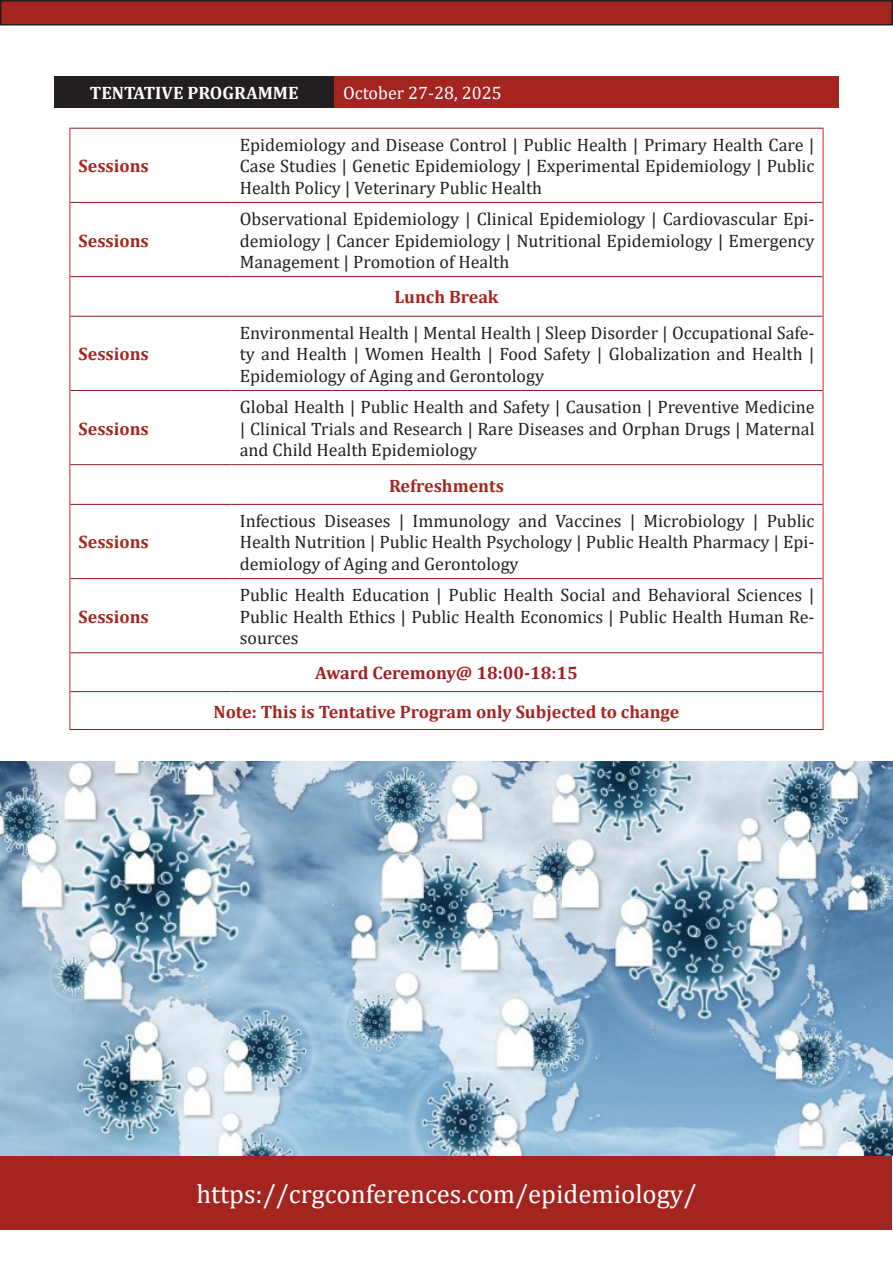
<style>
.page{position:relative;width:893px;height:1263px;background:#fff}
.page>*{position:absolute;margin:0;border:0;box-sizing:border-box;transform-origin:0 0}
.t1{font:26.7px "Cambria";color:#fff}
.t2{font:18px/21.6px "Cambria";color:#231f20;text-align:justify}
.t3{font:700 18px "Cambria";color:#a42520}
.t4{font:700 18px "Cambria";color:#a41d20}
.t5{font:700 18px "Cambria";color:#fff}
.t6{font:18px "Cambria";color:#fff}
</style>
<div class="page">
<hr style="left:70px;top:128px;width:161px;height:1px;background:#8b171a">
<hr style="left:231px;top:128px;width:592px;height:1px;background:#8b171a">
<hr style="left:70px;top:129px;width:1px;height:73px;background:#d1232a">
<hr style="left:823px;top:129px;width:1px;height:73px;background:#d1232a">
<hr style="left:70px;top:202px;width:1px;height:75px;background:#d1232a">
<hr style="left:823px;top:202px;width:1px;height:75px;background:#d1232a">
<hr style="left:70px;top:277px;width:1px;height:39px;background:#d1232a">
<hr style="left:823px;top:277px;width:1px;height:39px;background:#d1232a">
<hr style="left:70px;top:316px;width:1px;height:74px;background:#d1232a">
<hr style="left:823px;top:316px;width:1px;height:74px;background:#d1232a">
<hr style="left:70px;top:390px;width:1px;height:75px;background:#d1232a">
<hr style="left:823px;top:390px;width:1px;height:75px;background:#d1232a">
<hr style="left:70px;top:465px;width:1px;height:39px;background:#d1232a">
<hr style="left:823px;top:465px;width:1px;height:39px;background:#d1232a">
<hr style="left:70px;top:504px;width:1px;height:75px;background:#d1232a">
<hr style="left:823px;top:504px;width:1px;height:75px;background:#d1232a">
<hr style="left:70px;top:579px;width:1px;height:74px;background:#d1232a">
<hr style="left:823px;top:579px;width:1px;height:74px;background:#d1232a">
<hr style="left:70px;top:653px;width:1px;height:39px;background:#d1232a">
<hr style="left:823px;top:653px;width:1px;height:39px;background:#d1232a">
<hr style="left:70px;top:692px;width:1px;height:37px;background:#d1232a">
<hr style="left:823px;top:692px;width:1px;height:37px;background:#d1232a">
<hr style="left:70px;top:202px;width:161px;height:1px;background:#8b171a">
<hr style="left:231px;top:202px;width:592px;height:1px;background:#8b171a">
<hr style="left:70px;top:276px;width:161px;height:1px;background:#8b171a">
<hr style="left:231px;top:276px;width:592px;height:1px;background:#8b171a">
<hr style="left:70px;top:316px;width:161px;height:1px;background:#8b171a">
<hr style="left:231px;top:316px;width:592px;height:1px;background:#8b171a">
<hr style="left:70px;top:390px;width:161px;height:1px;background:#8b171a">
<hr style="left:231px;top:390px;width:592px;height:1px;background:#8b171a">
<hr style="left:70px;top:464px;width:161px;height:1px;background:#8b171a">
<hr style="left:231px;top:464px;width:592px;height:1px;background:#8b171a">
<hr style="left:70px;top:504px;width:161px;height:1px;background:#8b171a">
<hr style="left:231px;top:504px;width:592px;height:1px;background:#8b171a">
<hr style="left:70px;top:578px;width:161px;height:1px;background:#8b171a">
<hr style="left:231px;top:578px;width:592px;height:1px;background:#8b171a">
<hr style="left:70px;top:652px;width:161px;height:1px;background:#8b171a">
<hr style="left:231px;top:652px;width:592px;height:1px;background:#8b171a">
<hr style="left:70px;top:691px;width:161px;height:1px;background:#8b171a">
<hr style="left:231px;top:691px;width:592px;height:1px;background:#8b171a">
<hr style="left:70px;top:729px;width:161px;height:1px;background:#8b171a">
<hr style="left:231px;top:729px;width:592px;height:1px;background:#8b171a">
<div style="left:54px;top:76px;width:280px;height:31px;background:#231f20"></div>
<div style="left:334px;top:76px;width:505px;height:31px;background:#a42520"></div>
<div style="left:1px;top:1px;width:891px;height:24px;background:#a42520"></div>
<div style="left:0;top:0;width:893px;height:26px;border:2px solid #231f20"></div>
<img style="left:0;top:761px;width:893px;height:395px">
<div style="left:1px;top:1156px;width:891px;height:73px;background:#a42520"></div>
<p class="t5" style="left:90px;top:80px;width:210px">TENTATIVE PROGRAMME</p>
<p class="t6" style="left:343px;top:82px;width:160px">October 27-28, 2025</p>
<p class="t3" style="left:78px;top:153px;width:72px">Sessions</p>
<p class="t3" style="left:78px;top:228px;width:72px">Sessions</p>
<p class="t3" style="left:78px;top:341px;width:72px">Sessions</p>
<p class="t3" style="left:78px;top:416px;width:72px">Sessions</p>
<p class="t3" style="left:78px;top:530px;width:72px">Sessions</p>
<p class="t3" style="left:78px;top:604px;width:72px">Sessions</p>
<p class="t2" style="left:240px;top:134px;width:576px">Epidemiology and Disease Control | Public Health | Primary Health Care | Case Studies | Genetic Epidemiology | Experimental Epidemiology | Public Health Policy | Veterinary Public Health</p>
<p class="t2" style="left:240px;top:208px;width:576px">Observational Epidemiology | Clinical Epidemiology | Cardiovascular Epi&shy;demiology | Cancer Epidemiology | Nutritional Epidemiology | Emergency Management | Promotion of Health</p>
<p class="t3" style="left:394px;top:285px;width:106px">Lunch Break</p>
<p class="t2" style="left:240px;top:322px;width:576px">Environmental Health | Mental Health | Sleep Disorder | Occupational Safe&shy;ty and Health | Women Health | Food Safety | Globalization and Health | Epidemiology of Aging and Gerontology</p>
<p class="t2" style="left:240px;top:396px;width:576px">Global Health | Public Health and Safety | Causation | Preventive Medicine | Clinical Trials and Research | Rare Diseases and Orphan Drugs | Maternal and Child Health Epidemiology</p>
<p class="t3" style="left:389px;top:473px;width:116px">Refreshments</p>
<p class="t2" style="left:240px;top:510px;width:576px">Infectious Diseases | Immunology and Vaccines | Microbiology | Public Health Nutrition | Public Health Psychology | Public Health Pharmacy | Epi&shy;demiology of Aging and Gerontology</p>
<p class="t2" style="left:240px;top:584px;width:576px">Public Health Education | Public Health Social and Behavioral Sciences | Public Health Ethics | Public Health Economics | Public Health Human Re&shy;sources</p>
<p class="t4" style="left:315px;top:660px;width:264px">Award Ceremony@ 18:00-18:15</p>
<p class="t3" style="left:213px;top:699px;width:468px">Note: This is Tentative Program only Subjected to change</p>
<p class="t1" style="left:196px;top:1178px;width:502px">https://crgconferences.com/epidemiology/</p>
</div>
